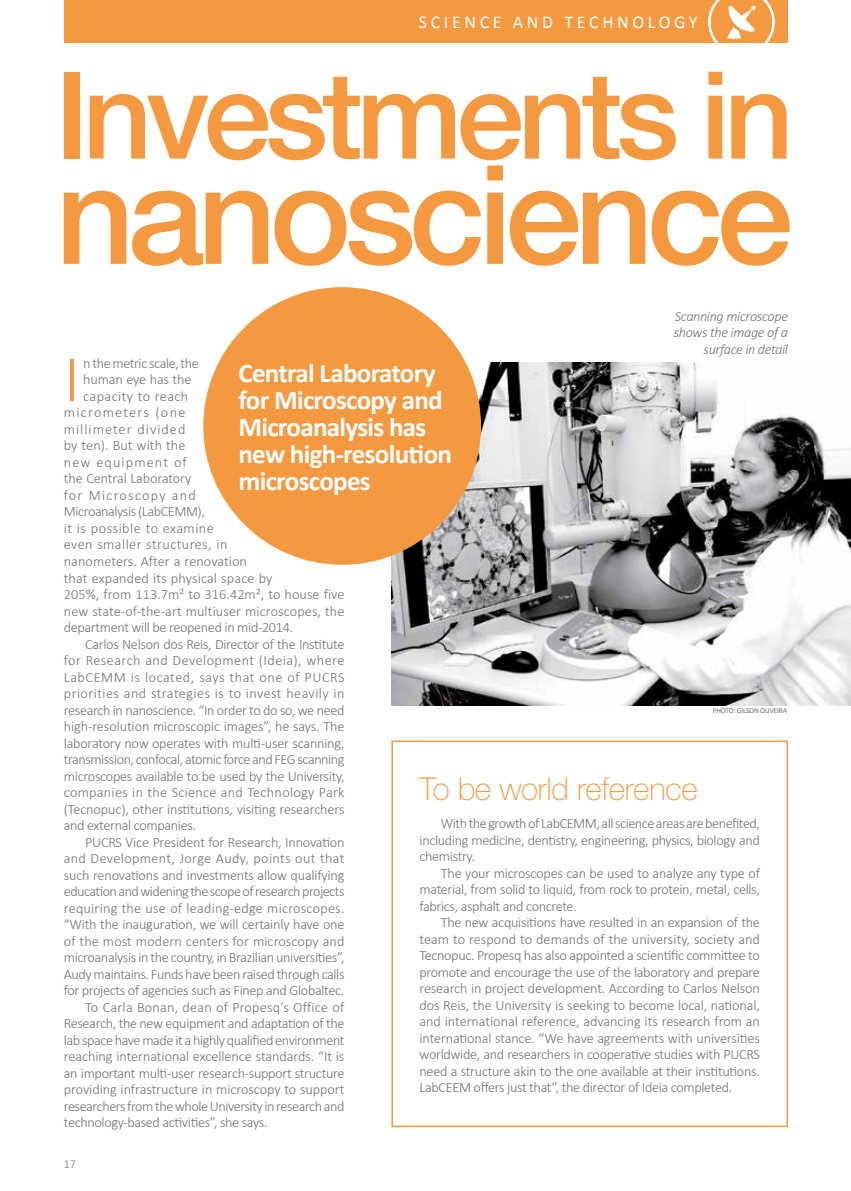
<style>
.page{position:relative;width:851px;height:1191px;background:#fff}
.page>*{position:absolute;margin:0;border:0;box-sizing:border-box;transform-origin:0 0}
.t1{font:500 137.55px "Helvetica Neue";letter-spacing:-.05em;color:#f4993f}
.t2{font:500 121.65px "Helvetica Neue";letter-spacing:-.05em;color:#f4993f}
.t3{font:300 66.3px "Calibri";color:#f4993f}
.t4{font:100 31.5px "Helvetica Neue";letter-spacing:-.01em;color:#f4993f}
.t5{font:700 27px/27px "Calibri";letter-spacing:-.025em;color:#fff}
.t6{font:18px "Calibri";letter-spacing:.2em;color:#fff}
.t7{font:300 14.25px/16.5px "Calibri";letter-spacing:-.02em;color:#706f6f;text-align:justify}
.t8{font:300 14.25px "Calibri";letter-spacing:.005em;color:#706f6f}
.t9{font:300 14.25px "Calibri";letter-spacing:.03em;color:#706f6f}
.t10{font:300 14.25px "Calibri";letter-spacing:.015em;color:#706f6f}
.t11{font:italic 300 14.25px/16.5px "Calibri";letter-spacing:-.025em;color:#706f6f;text-align:right}
.t12{font:300 14.25px "Calibri";letter-spacing:-.04em;color:#706f6f}
.t13{font:300 14.25px "Calibri";letter-spacing:.02em;color:#706f6f}
.t14{font:300 14.25px "Calibri";letter-spacing:.025em;color:#706f6f}
.t15{font:300 14.25px "Calibri";letter-spacing:.04em;color:#706f6f}
.t16{font:300 14.25px "Calibri";letter-spacing:.01em;color:#706f6f}
.t17{font:300 14.25px "Calibri";letter-spacing:.035em;color:#706f6f}
.t18{font:300 14.25px "Calibri";letter-spacing:.07em;color:#706f6f}
.t19{font:300 14.25px "Calibri";letter-spacing:.085em;color:#706f6f}
.t20{font:300 14.25px "Calibri";letter-spacing:.09em;color:#706f6f}
.t21{font:300 14.25px "Calibri";letter-spacing:.075em;color:#706f6f}
.t22{font:300 12px "Calibri";color:#706f6f}
.t23{font:7.5px "Calibri";letter-spacing:-.025em;color:#706f6f}
</style>
<div class="page">
<div style="left:64px;top:0;width:723px;height:43px;background:#f4993f"></div>
<svg style="left:708px;top:0;width:66px;height:43px"></svg>
<div style="left:391px;top:740px;width:396px;height:387px;border:2px solid #f4993f"></div>
<img style="left:391px;top:362px;width:459px;height:343px">
<div style="left:203px;top:287px;width:278px;height:278px;background:#f4993f;border-radius:50%"></div>
<p class="t6" style="left:419px;top:11px;width:280px">SCIENCE AND TECHNOLOGY</p>
<h2 class="t2" style="left:55px;top:43px;width:740px">Investments in</h2>
<h1 class="t1" style="left:56px;top:133px;width:738px">nanoscience</h1>
<p class="t11" style="left:673px;top:307px;width:116px">Scanning microscope shows the image of a surface in detail</p>
<h3 class="t3" style="left:64px;top:338px;width:18px">I</h3>
<p class="t7" style="left:83px;top:355px;width:117px">n the metric scale, the</p>
<h3 class="t5" style="left:238px;top:358px;width:215px">Central Laboratory for Microscopy and<br>Microanalysis has new high-resolution microscopes</h3>
<p class="t7" style="left:83px;top:371px;width:110px">human eye has the</p>
<p class="t9" style="left:83px;top:387px;width:107px">capacity to reach</p>
<p class="t20" style="left:64px;top:404px;width:123px">micrometers (one</p>
<p class="t18" style="left:64px;top:420px;width:123px">millimeter divided</p>
<p class="t8" style="left:64px;top:437px;width:123px">by ten). But with the</p>
<p class="t21" style="left:64px;top:453px;width:125px">new equipment of</p>
<p class="t7" style="left:64px;top:470px;width:129px">the Central Laboratory</p>
<p class="t19" style="left:64px;top:486px;width:134px">for Microscopy and</p>
<p class="t7" style="left:64px;top:503px;width:143px">Microanalysis (LabCEMM),</p>
<p class="t17" style="left:64px;top:519px;width:151px">it is possible to examine</p>
<p class="t9" style="left:64px;top:536px;width:165px">even smaller structures, in</p>
<p class="t8" style="left:64px;top:552px;width:185px">nanometers. After a renovation</p>
<p class="t16" style="left:64px;top:569px;width:210px">that expanded its physical space by</p>
<p class="t8" style="left:64px;top:585px;width:282px">205%, from 113.7m² to 316.42m², to house five</p>
<p class="t8" style="left:64px;top:602px;width:282px">new state-of-the-art multiuser microscopes, the</p>
<p class="t7" style="left:64px;top:619px;width:231px">department will be reopened in mid-2014.</p>
<p class="t7" style="left:85px;top:635px;width:261px">Carlos Nelson dos Reis, Director of the Institute</p>
<p class="t9" style="left:64px;top:651px;width:282px">for Research and Development (Ideia), where</p>
<p class="t15" style="left:64px;top:668px;width:282px">LabCEMM is located, says that one of PUCRS</p>
<p class="t9" style="left:64px;top:684px;width:282px">priorities and strategies is to invest heavily in</p>
<p class="t7" style="left:64px;top:701px;width:282px">research in nanoscience. “In order to do so, we need</p>
<p class="t7" style="left:64px;top:718px;width:282px">high-resolution microscopic images”, he says. The</p>
<p class="t7" style="left:64px;top:734px;width:282px">laboratory now operates with multi-user scanning,</p>
<p class="t7" style="left:64px;top:751px;width:282px">transmission, confocal, atomic force and FEG scanning</p>
<p class="t7" style="left:64px;top:767px;width:282px">microscopes available to be used by the University,</p>
<p class="t13" style="left:64px;top:783px;width:282px">companies in the Science and Technology Park</p>
<p class="t7" style="left:64px;top:800px;width:282px">(Tecnopuc), other institutions, visiting researchers</p>
<p class="t7" style="left:64px;top:817px;width:134px">and external companies.</p>
<p class="t7" style="left:85px;top:833px;width:261px">PUCRS Vice President for Research, Innovation</p>
<p class="t14" style="left:64px;top:849px;width:282px">and Development, Jorge Audy, points out that</p>
<p class="t7" style="left:64px;top:866px;width:282px">such renovations and investments allow qualifying</p>
<p class="t12" style="left:64px;top:882px;width:282px">education and widening the scope of research projects</p>
<p class="t10" style="left:64px;top:899px;width:282px">requiring the use of leading-edge microscopes.</p>
<p class="t7" style="left:64px;top:916px;width:282px">“With the inauguration, we will certainly have one</p>
<p class="t8" style="left:64px;top:932px;width:282px">of the most modern centers for microscopy and</p>
<p class="t7" style="left:64px;top:949px;width:282px">microanalysis in the country, in Brazilian universities”,</p>
<p class="t7" style="left:64px;top:965px;width:282px">Audy maintains. Funds have been raised through calls</p>
<p class="t7" style="left:64px;top:982px;width:282px">for projects of agencies such as Finep and Globaltec.</p>
<p class="t10" style="left:85px;top:998px;width:261px">To Carla Bonan, dean of Propesq’s Office of</p>
<p class="t7" style="left:64px;top:1015px;width:282px">Research, the new equipment and adaptation of the</p>
<p class="t7" style="left:64px;top:1031px;width:282px">lab space have made it a highly qualified environment</p>
<p class="t7" style="left:64px;top:1048px;width:282px">reaching international excellence standards. “It is</p>
<p class="t7" style="left:64px;top:1064px;width:282px">an important multi-user research-support structure</p>
<p class="t7" style="left:64px;top:1081px;width:282px">providing infrastructure in microscopy to support</p>
<p class="t7" style="left:64px;top:1097px;width:282px">researchers from the whole University in research and</p>
<p class="t7" style="left:64px;top:1114px;width:205px">technology-based activities”, she says.</p>
<p class="t23" style="left:712px;top:706px;width:76px">PHOTO: GILSON OLIVEIRA</p>
<h3 class="t4" style="left:419px;top:771px;width:280px">To be world reference</h3>
<p class="t7" style="left:419px;top:815px;width:342px;text-indent:21px">With the growth of LabCEMM, all science areas are benefited, including medicine, dentistry, engineering, physics, biology and chemistry.</p>
<p class="t7" style="left:419px;top:864px;width:342px;text-indent:21px">The your microscopes can be used to analyze any type of material, from solid to liquid, from rock to protein, metal, cells, fabrics, asphalt and concrete.</p>
<p class="t7" style="left:419px;top:914px;width:342px;text-indent:21px">The new acquisitions have resulted in an expansion of the team to respond to demands of the university, society and Tecnopuc. Propesq has also appointed a scientific committee to promote and encourage the use of the laboratory and prepare research in project development. According to Carlos Nelson dos Reis, the University is seeking to become local, national, and international reference, advancing its research from an international stance. “We have agreements with universities worldwide, and researchers in cooperative studies with PUCRS need a structure akin to the one available at their institutions.<br>LabCEEM offers just that”, the director of Ideia completed.</p>
<p class="t22" style="left:64px;top:1156px;width:14px">17</p>
</div>
